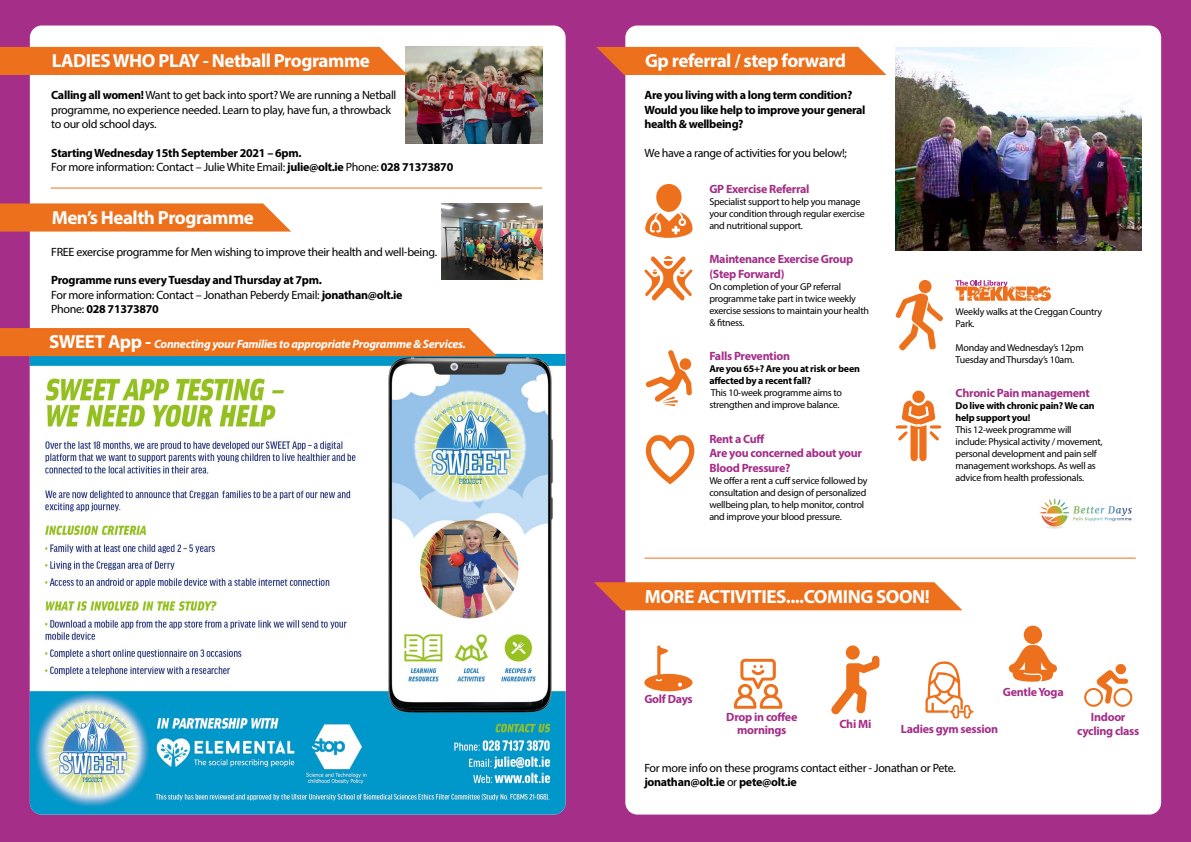
<style>
.page{position:relative;width:1191px;height:842px;background:#a42e88}
.page>*{position:absolute;margin:0;border:0;box-sizing:border-box;transform-origin:0 0}
.t1{font:700 19px "Myriad Pro";letter-spacing:-.025em;color:#fff}
.t2{font:12px/14.4px "Myriad Pro";letter-spacing:-.025em;color:#000}
.t3{font:700 12px/14.4px "Myriad Pro";letter-spacing:-.03em;color:#000}
.t4{font:700 12px/14.4px "Myriad Pro";letter-spacing:-.025em;color:#a42e88;text-align:center}
.t5{font:italic 700 12px "Myriad Pro";letter-spacing:-.025em;color:#fff}
.t6{font:10px/12px "Myriad Pro";letter-spacing:-.025em;color:#000}
.t7{font:700 10px/12px "Myriad Pro";letter-spacing:-.025em;color:#000}
.s1{font-weight:700}
.s2{font-weight:400}
.s3{font-style:normal;font-size:19px}
</style>
<div class="page">
<div style="left:30px;top:26px;width:535px;height:788px;background:#fff;border-radius:12px"></div>
<img style="left:30px;top:354px;width:535px;height:460px">
<img style="left:405px;top:47px;width:137px;height:96px">
<div style="left:0;top:47px;width:408px;height:28px;background:#ed701c"></div>
<hr style="left:51px;top:188px;width:491px;height:1px;background:#ed701c">
<div style="left:625px;top:26px;width:536px;height:788px;background:#fff;border-radius:12px"></div>
<svg style="left:0;top:203px;width:291px;height:29px"></svg>
<img style="left:441px;top:203px;width:101px;height:76px">
<svg style="left:734px;top:659px;width:48px;height:50px"></svg>
<img style="left:895px;top:47px;width:247px;height:203px">
<svg style="left:596px;top:47px;width:290px;height:28px"></svg>
<svg style="left:925px;top:661px;width:48px;height:58px"></svg>
<svg style="left:1084px;top:670px;width:48px;height:37px"></svg>
<div style="left:1115px;top:664px;width:11px;height:10px;background:#ed701c;border-radius:50%"></div>
<svg style="left:831px;top:655px;width:48px;height:59px"></svg>
<div style="left:845px;top:645px;width:14px;height:15px;background:#ed701c;border-radius:50%"></div>
<svg style="left:1008px;top:645px;width:49px;height:37px"></svg>
<div style="left:1023px;top:626px;width:19px;height:18px;background:#ed701c;border-radius:50%"></div>
<svg style="left:644px;top:645px;width:48px;height:46px"></svg>
<svg style="left:645px;top:184px;width:47px;height:54px"></svg>
<svg style="left:645px;top:350px;width:47px;height:56px"></svg>
<div style="left:679px;top:358px;width:12px;height:12px;background:#ed701c;border-radius:50%"></div>
<img style="left:1040px;top:498px;width:92px;height:31px">
<svg style="left:895px;top:391px;width:46px;height:70px"></svg>
<svg style="left:644px;top:256px;width:48px;height:45px"></svg>
<div style="left:918px;top:280px;width:13px;height:13px;background:#ed701c;border-radius:50%"></div>
<svg style="left:895px;top:293px;width:48px;height:58px"></svg>
<svg style="left:955px;top:280px;width:96px;height:21px"></svg>
<hr style="left:644px;top:558px;width:491px;height:1px;background:#ed701c">
<svg style="left:594px;top:582px;width:368px;height:28px"></svg>
<svg style="left:646px;top:435px;width:48px;height:49px"></svg>
<div style="left:0;top:328px;width:497px;height:28px;background:#ed701c"></div>
<h1 class="t1" style="left:52px;top:48px;width:320px">LADIES WHO PLAY - Netball Programme</h1>
<p class="t2" style="left:51px;top:88px;width:347px"><span class="s1">Calling all women!</span> Want to get back into sport? We are running a Netball programme, no experience needed. Learn to play, have fun, a throwback to our old school days.</p>
<p class="t3" style="left:51px;top:145px;width:403px">Starting Wednesday 15th September 2021 – 6pm.<br><span class="s2">For more information: Contact – Julie White Email:</span> julie@olt.ie <span class="s2">Phone:</span> 028 71373870</p>
<h1 class="t1" style="left:52px;top:205px;width:204px">Men’s Health Programme</h1>
<p class="t2" style="left:51px;top:244px;width:387px">FREE exercise programme for Men wishing to improve their health and well-being.</p>
<p class="t3" style="left:51px;top:273px;width:353px">Programme runs every Tuesday and Thursday at 7pm.<br><span class="s2">For more information: Contact – Jonathan Peberdy Email:</span> jonathan@olt.ie<br><span class="s2">Phone:</span> 028 71373870</p>
<p class="t5" style="left:49px;top:337px;width:418px"><span class="s3">SWEET App -</span> Connecting your Families to appropriate Programme &amp; Services.</p>
<h1 class="t1" style="left:645px;top:48px;width:203px">Gp referral / step forward</h1>
<p class="t3" style="left:644px;top:87px;width:222px">Are you living with a long term condition?<br>Would you like help to improve your general health &amp; wellbeing?</p>
<p class="t2" style="left:644px;top:145px;width:204px">We have a range of activities for you below!;</p>
<p class="t4" style="left:709px;top:181px;width:102px">GP Exercise Referral</p>
<p class="t6" style="left:709px;top:195px;width:157px">Specialist support to help you manage your condition through regular exercise and nutritional support.</p>
<p class="t4" style="left:709px;top:252px;width:146px;text-align:left">Maintenance Exercise Group (Step Forward)</p>
<p class="t6" style="left:709px;top:280px;width:161px">On completion of your GP referral programme take part in twice weekly exercise sessions to maintain your health &amp; fitness.</p>
<p class="t4" style="left:709px;top:349px;width:82px">Falls Prevention</p>
<p class="t7" style="left:709px;top:362px;width:152px">Are you 65+? Are you at risk or been affected by a recent fall?</p>
<p class="t6" style="left:709px;top:387px;width:134px">This 10-week programme aims to strengthen and improve balance.</p>
<p class="t4" style="left:709px;top:431px;width:154px;text-align:left">Rent a Cuff<br>Are you concerned about your<br>Blood Pressure?</p>
<p class="t6" style="left:709px;top:474px;width:160px">We offer a rent a cuff service followed by consultation and design of personalized wellbeing plan, to help monitor, control and improve your blood pressure.</p>
<p class="t6" style="left:955px;top:305px;width:148px">Weekly walks at the Creggan Country<br>Park.</p>
<p class="t6" style="left:955px;top:341px;width:130px">Monday and Wednesday’s 12pm<br>Tuesday and Thursday’s 10am.</p>
<p class="t4" style="left:955px;top:386px;width:136px">Chronic Pain management</p>
<p class="t7" style="left:955px;top:400px;width:140px">Do live with chronic pain? We can help support you!</p>
<p class="t6" style="left:955px;top:424px;width:148px">This 12-week programme will include: Physical activity / movement, personal development and pain self management workshops. As well as advice from health professionals.</p>
<h1 class="t1" style="left:645px;top:584px;width:287px">MORE ACTIVITIES....COMING SOON!</h1>
<p class="t4" style="left:644px;top:691px;width:50px">Golf Days</p>
<p class="t4" style="left:1003px;top:684px;width:62px">Gentle Yoga</p>
<p class="t4" style="left:726px;top:710px;width:73px;line-height:13px">Drop in coffee mornings</p>
<p class="t4" style="left:839px;top:716px;width:33px">Chi Mi</p>
<p class="t4" style="left:901px;top:721px;width:99px">Ladies gym session</p>
<p class="t4" style="left:1077px;top:709px;width:64px">Indoor cycling class</p>
<p class="t2" style="left:644px;top:760px;width:313px">For more info on these programs contact either - Jonathan or Pete. <span class="s1">jonathan@olt.ie</span> or <span class="s1">pete@olt.ie</span></p>
</div>
